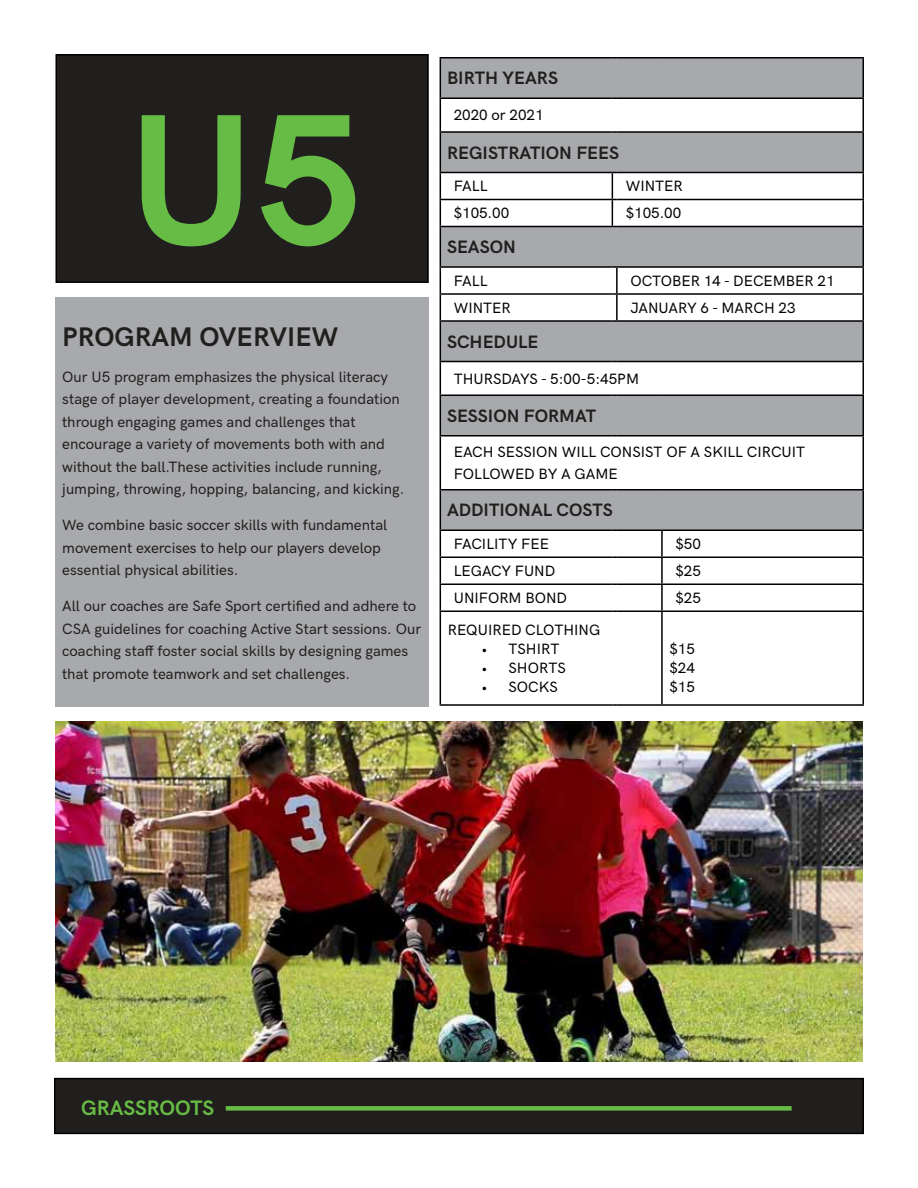
<style>
.page{position:relative;width:918px;height:1188px;background:#fff}
.page>*{position:absolute;margin:0;border:0;box-sizing:border-box;transform-origin:0 0}
.t1{font:700 187.5px "HK Grotesk";color:#67bc45}
.t2{font:700 27px "HK Grotesk";color:#211f1d}
.t3{font:700 21px "HK Grotesk";color:#67bc45}
.t4{font:700 18px "HK Grotesk";color:#211f1d}
.t5{font:500 15px/22.5px "HK Grotesk";color:#211f1d}
.t6{font:500 15px/18.8px "HK Grotesk";color:#000}
</style>
<div class="page">
<div style="left:55px;top:1079px;width:808px;height:54px;background:#211f1d"></div>
<div style="left:54px;top:1078px;width:810px;height:56px;border:2px solid #000"></div>
<div style="left:226px;top:1106px;width:566px;height:5px;background:#67bc45"></div>
<div style="left:56px;top:297px;width:373px;height:409px;background:#a8a9ac"></div>
<svg style="left:441px;top:58px;width:421px;height:472px;fill:#a8a9ac"></svg>
<hr style="left:440px;top:57px;width:172px;height:1px;background:#000">
<hr style="left:440px;top:58px;width:1px;height:40px;background:#000">
<hr style="left:617px;top:57px;width:45px;height:1px;background:#000">
<hr style="left:662px;top:57px;width:202px;height:1px;background:#000">
<hr style="left:862px;top:58px;width:2px;height:40px;background:#000">
<hr style="left:440px;top:98px;width:172px;height:1px;background:#000">
<hr style="left:440px;top:99px;width:1px;height:32px;background:#000">
<hr style="left:617px;top:98px;width:45px;height:1px;background:#000">
<hr style="left:662px;top:98px;width:202px;height:1px;background:#000">
<hr style="left:862px;top:99px;width:2px;height:32px;background:#000">
<hr style="left:440px;top:131px;width:172px;height:2px;background:#000">
<hr style="left:440px;top:133px;width:1px;height:39px;background:#000">
<hr style="left:617px;top:131px;width:45px;height:2px;background:#000">
<hr style="left:662px;top:131px;width:202px;height:2px;background:#000">
<hr style="left:862px;top:133px;width:2px;height:39px;background:#000">
<hr style="left:440px;top:172px;width:172px;height:1px;background:#000">
<hr style="left:617px;top:172px;width:45px;height:1px;background:#000">
<hr style="left:662px;top:172px;width:202px;height:1px;background:#000">
<hr style="left:862px;top:173px;width:2px;height:26px;background:#000">
<hr style="left:440px;top:199px;width:172px;height:1px;background:#000">
<svg style="left:440px;top:173px;width:1px;height:53px"></svg>
<hr style="left:617px;top:199px;width:45px;height:1px;background:#000">
<hr style="left:662px;top:199px;width:202px;height:1px;background:#000">
<hr style="left:862px;top:200px;width:2px;height:26px;background:#000">
<hr style="left:440px;top:226px;width:172px;height:1px;background:#000">
<hr style="left:440px;top:227px;width:1px;height:39px;background:#000">
<svg style="left:612px;top:172px;width:5px;height:55px"></svg>
<hr style="left:617px;top:226px;width:45px;height:1px;background:#000">
<hr style="left:662px;top:226px;width:202px;height:1px;background:#000">
<hr style="left:862px;top:227px;width:2px;height:39px;background:#000">
<hr style="left:440px;top:266px;width:172px;height:2px;background:#000">
<hr style="left:617px;top:266px;width:45px;height:2px;background:#000">
<hr style="left:616px;top:268px;width:2px;height:25px;background:#000">
<hr style="left:662px;top:266px;width:202px;height:2px;background:#000">
<hr style="left:862px;top:268px;width:2px;height:25px;background:#000">
<hr style="left:440px;top:293px;width:172px;height:2px;background:#000">
<svg style="left:440px;top:268px;width:1px;height:52px"></svg>
<hr style="left:617px;top:293px;width:45px;height:2px;background:#000">
<hr style="left:616px;top:295px;width:2px;height:25px;background:#000">
<hr style="left:662px;top:293px;width:202px;height:2px;background:#000">
<hr style="left:862px;top:295px;width:2px;height:25px;background:#000">
<hr style="left:440px;top:320px;width:172px;height:2px;background:#000">
<hr style="left:440px;top:322px;width:1px;height:39px;background:#000">
<hr style="left:617px;top:320px;width:45px;height:2px;background:#000">
<hr style="left:662px;top:320px;width:202px;height:2px;background:#000">
<hr style="left:862px;top:322px;width:2px;height:39px;background:#000">
<hr style="left:440px;top:361px;width:172px;height:1px;background:#000">
<hr style="left:440px;top:362px;width:1px;height:32px;background:#000">
<hr style="left:617px;top:361px;width:45px;height:1px;background:#000">
<hr style="left:662px;top:361px;width:202px;height:1px;background:#000">
<hr style="left:862px;top:362px;width:2px;height:32px;background:#000">
<hr style="left:440px;top:394px;width:172px;height:2px;background:#000">
<hr style="left:440px;top:396px;width:1px;height:39px;background:#000">
<hr style="left:617px;top:394px;width:45px;height:2px;background:#000">
<hr style="left:662px;top:394px;width:202px;height:2px;background:#000">
<hr style="left:862px;top:396px;width:2px;height:39px;background:#000">
<hr style="left:440px;top:435px;width:172px;height:1px;background:#000">
<hr style="left:440px;top:436px;width:1px;height:53px;background:#000">
<hr style="left:617px;top:435px;width:45px;height:1px;background:#000">
<hr style="left:662px;top:435px;width:202px;height:1px;background:#000">
<hr style="left:862px;top:436px;width:2px;height:53px;background:#000">
<hr style="left:440px;top:489px;width:172px;height:1px;background:#000">
<hr style="left:440px;top:490px;width:1px;height:40px;background:#000">
<hr style="left:617px;top:489px;width:45px;height:1px;background:#000">
<hr style="left:662px;top:489px;width:202px;height:1px;background:#000">
<hr style="left:862px;top:490px;width:2px;height:40px;background:#000">
<hr style="left:440px;top:530px;width:172px;height:1px;background:#000">
<hr style="left:617px;top:530px;width:45px;height:1px;background:#000">
<hr style="left:662px;top:530px;width:202px;height:1px;background:#000">
<hr style="left:661px;top:531px;width:2px;height:25px;background:#000">
<hr style="left:862px;top:531px;width:2px;height:25px;background:#000">
<hr style="left:440px;top:556px;width:172px;height:2px;background:#000">
<hr style="left:617px;top:556px;width:45px;height:2px;background:#000">
<hr style="left:662px;top:556px;width:202px;height:2px;background:#000">
<hr style="left:661px;top:558px;width:2px;height:26px;background:#000">
<hr style="left:862px;top:558px;width:2px;height:26px;background:#000">
<hr style="left:440px;top:584px;width:172px;height:1px;background:#000">
<svg style="left:440px;top:531px;width:1px;height:79px"></svg>
<hr style="left:617px;top:584px;width:45px;height:1px;background:#000">
<hr style="left:662px;top:584px;width:202px;height:1px;background:#000">
<hr style="left:661px;top:585px;width:2px;height:25px;background:#000">
<hr style="left:862px;top:585px;width:2px;height:25px;background:#000">
<hr style="left:440px;top:610px;width:172px;height:2px;background:#000">
<hr style="left:440px;top:612px;width:1px;height:92px;background:#000">
<hr style="left:617px;top:610px;width:45px;height:2px;background:#000">
<hr style="left:662px;top:610px;width:202px;height:2px;background:#000">
<hr style="left:661px;top:612px;width:2px;height:92px;background:#000">
<hr style="left:862px;top:612px;width:2px;height:92px;background:#000">
<hr style="left:440px;top:704px;width:172px;height:2px;background:#000">
<hr style="left:617px;top:704px;width:45px;height:2px;background:#000">
<hr style="left:662px;top:704px;width:202px;height:2px;background:#000">
<div style="left:56px;top:55px;width:372px;height:227px;background:#211f1d"></div>
<div style="left:56px;top:54px;width:373px;height:229px;border:2px solid #000"></div>
<img style="left:56px;top:721px;width:807px;height:341px">
<h1 class="t1" style="left:128px;top:40px;width:237px">U5</h1>
<h2 class="t2" style="left:62px;top:316px;width:278px">PROGRAM OVERVIEW</h2>
<p class="t5" style="left:62px;top:364px;width:344px">Our U5 program emphasizes the physical literacy stage of player development, creating a foundation through engaging games and challenges that encourage a variety of movements both with and without the ball.These activities include running, jumping, throwing, hopping, balancing, and kicking.</p>
<p class="t5" style="left:62px;top:513px;width:327px">We combine basic soccer skills with fundamental movement exercises to help our players develop essential physical abilities.</p>
<p class="t5" style="left:62px;top:594px;width:360px">All our coaches are Safe Sport certified and adhere to CSA guidelines for coaching Active Start sessions. Our coaching staff foster social skills by designing games that promote teamwork and set challenges.</p>
<p class="t4" style="left:447px;top:65px;width:113px">BIRTH YEARS</p>
<p class="t6" style="left:454px;top:105px;width:91px">2020 or 2021</p>
<p class="t4" style="left:447px;top:139px;width:174px">REGISTRATION FEES</p>
<p class="t6" style="left:454px;top:176px;width:35px">FALL</p>
<p class="t6" style="left:626px;top:176px;width:58px">WINTER</p>
<p class="t6" style="left:454px;top:203px;width:57px">$105.00</p>
<p class="t6" style="left:626px;top:203px;width:57px">$105.00</p>
<p class="t4" style="left:447px;top:233px;width:70px">SEASON</p>
<p class="t6" style="left:454px;top:270px;width:35px">FALL</p>
<p class="t6" style="left:630px;top:270px;width:206px">OCTOBER 14 - DECEMBER 21</p>
<p class="t6" style="left:454px;top:297px;width:58px">WINTER</p>
<p class="t6" style="left:630px;top:297px;width:167px">JANUARY 6 - MARCH 23</p>
<p class="t4" style="left:447px;top:328px;width:93px">SCHEDULE</p>
<p class="t6" style="left:454px;top:368px;width:187px">THURSDAYS - 5:00-5:45PM</p>
<p class="t4" style="left:447px;top:402px;width:151px">SESSION FORMAT</p>
<p class="t6" style="left:454px;top:439px;width:353px;line-height:22.5px">EACH SESSION WILL CONSIST OF A SKILL CIRCUIT<br>FOLLOWED BY A GAME</p>
<p class="t4" style="left:447px;top:497px;width:167px">ADDITIONAL COSTS</p>
<p class="t6" style="left:454px;top:533px;width:97px">FACILITY FEE</p>
<p class="t6" style="left:675px;top:533px;width:27px">$50</p>
<p class="t6" style="left:454px;top:560px;width:103px">LEGACY FUND</p>
<p class="t6" style="left:675px;top:560px;width:27px">$25</p>
<p class="t6" style="left:454px;top:587px;width:115px">UNIFORM BOND</p>
<p class="t6" style="left:675px;top:587px;width:27px">$25</p>
<p class="t6" style="left:448px;top:620px;width:154px">REQUIRED CLOTHING</p>
<p class="t6" style="left:482px;top:638px;width:79px">• TSHIRT</p>
<p class="t6" style="left:482px;top:657px;width:86px">• SHORTS</p>
<p class="t6" style="left:482px;top:676px;width:78px">• SOCKS</p>
<p class="t6" style="left:669px;top:638px;width:27px;text-align:justify">$15 $24 $15</p>
<h3 class="t3" style="left:81px;top:1092px;width:135px">GRASSROOTS</h3>
</div>
